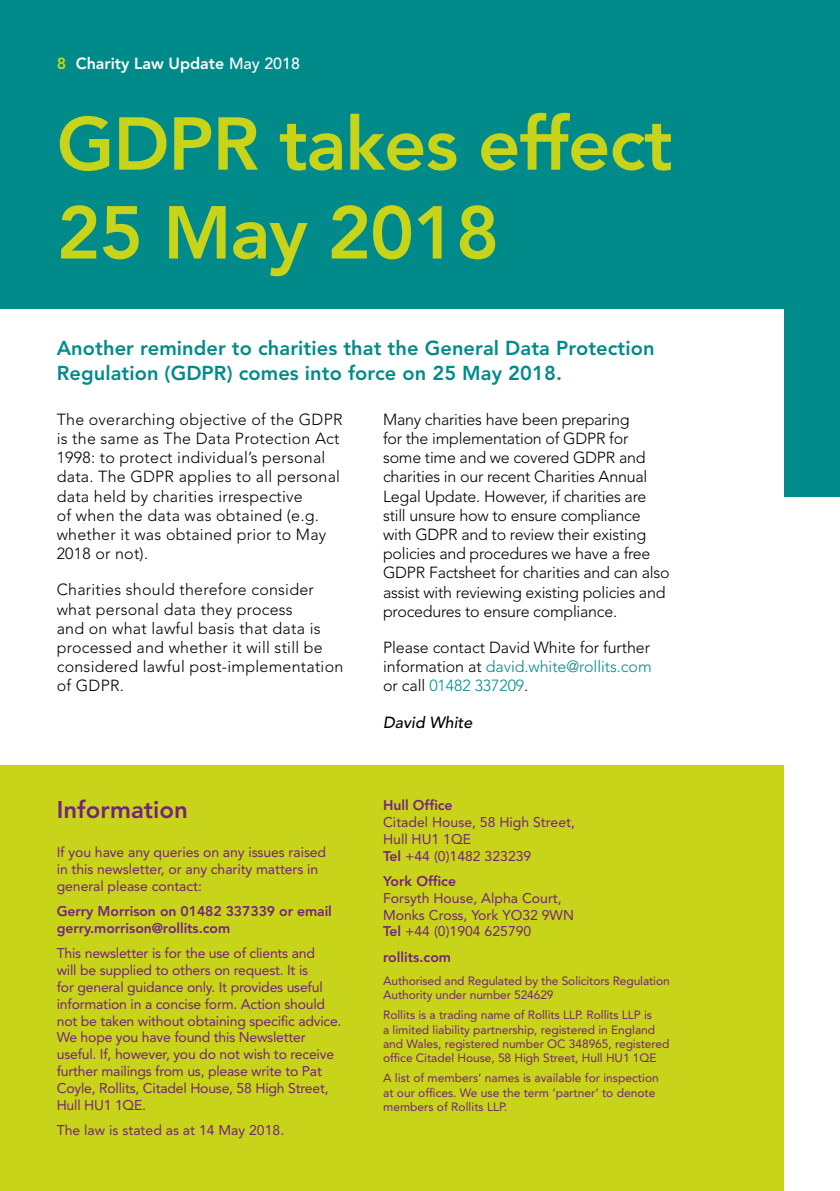
<style>
.page{position:relative;width:840px;height:1191px;background:#fff}
.page>*{position:absolute;margin:0;border:0;box-sizing:border-box;transform-origin:0 0}
.t1{font:800 74px/88.8px "Avenir";letter-spacing:-.015em;color:#c8d419}
.t2{font:800 24px "Avenir";color:#742281}
.t3{font:800 20px/24px "Avenir";letter-spacing:.005em;color:#008b8a}
.t4{font:300 16px/19.2px "Avenir";letter-spacing:-.005em;color:#000}
.t5{font:300 16px/19.2px "Avenir";letter-spacing:.015em;color:#000}
.t6{font:800 16px "Avenir";color:#fff}
.t7{font:italic 500 16px "Avenir";color:#000}
.t8{font:14px/16.8px "Avenir";letter-spacing:-.015em;color:#742281}
.t9{font:800 14px/16.8px "Avenir";letter-spacing:-.005em;color:#742281}
.t10{font:12px/14.4px "Avenir";letter-spacing:-.005em;color:#742281}
.s1{color:#c8d419}
.s2{font-weight:500}
.s3{color:#008b8a}
.s4{font-weight:800}
</style>
<div class="page">
<div style="left:0;top:0;width:839px;height:496px;background:#008b8a"></div>
<div style="left:0;top:309px;width:782px;height:219px;background:#fff"></div>
<div style="left:0;top:765px;width:782px;height:426px;background:#c8d419"></div>
<p class="t6" style="left:57px;top:54px;width:244px"><span class="s1">8</span> Charity Law Update <span class="s2">May 2018</span></p>
<h1 class="t1" style="left:57px;top:99px;width:617px">GDPR takes effect<br>25 May 2018</h1>
<h3 class="t3" style="left:57px;top:336px;width:599px">Another reminder to charities that the General Data Protection<br>Regulation (GDPR) comes into force on 25 May 2018.</h3>
<p class="t5" style="left:57px;top:409px;width:287px">The overarching objective of the GDPR is the same as The Data Protection Act 1998: to protect individual’s personal data. The GDPR applies to all personal data held by charities irrespective<br>of when the data was obtained (e.g. whether it was obtained prior to May 2018 or not).</p>
<p class="t5" style="left:57px;top:580px;width:288px">Charities should therefore consider what personal data they process<br>and on what lawful basis that data is processed and whether it will still be considered lawful post-implementation of GDPR.</p>
<h2 class="t2" style="left:57px;top:795px;width:133px">Information</h2>
<p class="t8" style="left:57px;top:844px;width:271px">If you have any queries on any issues raised in this newsletter, or any charity matters in general please contact:</p>
<p class="t9" style="left:57px;top:903px;width:276px">Gerry Morrison on 01482 337339 or email gerry.morrison@rollits.com</p>
<p class="t8" style="left:57px;top:945px;width:286px">This newsletter is for the use of clients and<br>will be supplied to others on request. It is<br>for general guidance only. It provides useful information in a concise form. Action should not be taken without obtaining specific advice.<br>We hope you have found this Newsletter useful. If, however, you do not wish to receive further mailings from us, please write to Pat Coyle, Rollits, Citadel House, 58 High Street, Hull HU1 1QE.</p>
<p class="t8" style="left:57px;top:1121px;width:229px">The law is stated as at 14 May 2018.</p>
<p class="t4" style="left:383px;top:409px;width:288px">Many charities have been preparing<br>for the implementation of GDPR for some time and we covered GDPR and charities in our recent Charities Annual Legal Update. However, if charities are still unsure how to ensure compliance with GDPR and to review their existing policies and procedures we have a free GDPR Factsheet for charities and can also assist with reviewing existing policies and procedures to ensure compliance.</p>
<p class="t4" style="left:383px;top:638px;width:270px;text-align:justify">Please contact David White for further information at <span class="s3">david.white@rollits.com </span>or call <span class="s3">01482 337209</span>.</p>
<p class="t7" style="left:383px;top:713px;width:91px">David White</p>
<p class="t9" style="left:383px;top:797px;width:71px">Hull Office</p>
<p class="t8" style="left:383px;top:814px;width:193px">Citadel House, 58 High Street,<br>Hull HU1 1QE<br><span class="s4">Tel</span> +44 (0)1482 323239</p>
<p class="t9" style="left:383px;top:872px;width:74px">York Office</p>
<p class="t8" style="left:383px;top:889px;width:192px">Forsyth House, Alpha Court,<br>Monks Cross, York YO32 9WN<br><span class="s4">Tel</span> +44 (0)1904 625790</p>
<p class="t9" style="left:383px;top:948px;width:69px">rollits.com</p>
<p class="t10" style="left:383px;top:973px;width:288px">Authorised and Regulated by the Solicitors Regulation<br>Authority under number 524629</p>
<p class="t10" style="left:383px;top:1007px;width:288px">Rollits is a trading name of Rollits LLP. Rollits LLP is<br>a limited liability partnership, registered in England and Wales, registered number OC 348965, registered office Citadel House, 58 High Street, Hull HU1 1QE</p>
<p class="t10" style="left:383px;top:1071px;width:277px">A list of members’ names is available for inspection at our offices. We use the term ‘partner’ to denote members of Rollits LLP.</p>
</div>
